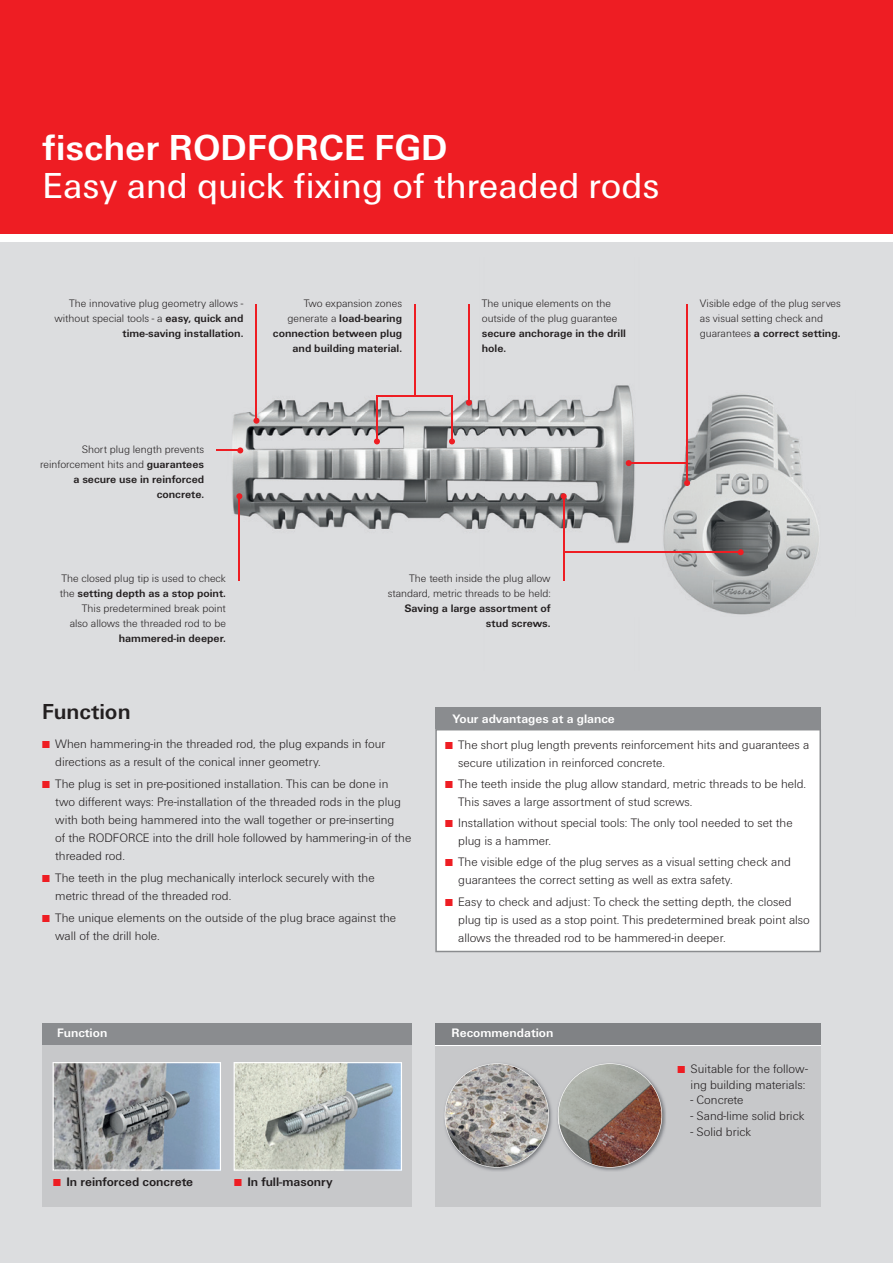
<style>
.page{position:relative;width:893px;height:1263px;background:#fff}
.page>*{position:absolute;margin:0;border:0;box-sizing:border-box;transform-origin:0 0}
.t1{font:37.5px "Fi We";color:#fff}
.t2{font:700 37.5px "Fi We";color:#fff}
.t3{font:700 22.5px "Fi We";color:#231f20}
.t4{font:300 12.75px/18px "Fi We";color:#231f20}
.t5{font:700 12.75px "Fi We";color:#fff}
.t6{font:700 12.75px "Fi We";color:#231f20}
.t7{font:300 11.25px/15px "Fi We";color:#231f20;text-align:right}
.t8{font:700 11.25px/15px "Fi We";color:#231f20;text-align:right}
.s1{font-weight:700}
.s2{font-weight:300}
.s3{font-weight:400;font-size:10.5px;color:#ee1d23}
</style>
<div class="page">
<div style="left:0;top:242px;width:893px;height:1021px;background:#dcdddf"></div>
<div style="left:0;top:0;width:893px;height:234px;background:#ee1d23"></div>
<div style="left:435px;top:729px;width:386px;height:223px;background:#fff"></div>
<div style="left:435px;top:708px;width:386px;height:21px;background:#8a8c8f"></div>
<hr style="left:43px;top:1044px;width:369px;height:2px;background:#fff">
<div style="left:43px;top:1023px;width:369px;height:21px;background:#8a8c8f"></div>
<div style="left:435px;top:1045px;width:386px;height:162px;background:#c7c8ca"></div>
<hr style="left:435px;top:1044px;width:386px;height:1px;background:#fff">
<div style="left:435px;top:1023px;width:386px;height:21px;background:#808285"></div>
<div style="left:42px;top:1045px;width:370px;height:162px;background:#c7c8ca"></div>
<img style="left:232px;top:304px;width:398px;height:277px">
<hr style="left:468px;top:304px;width:2px;height:99px;background:#ee1d23">
<svg style="left:466px;top:400px;width:6px;height:6px"></svg>
<img style="left:630px;top:391px;width:189px;height:224px">
<hr style="left:563px;top:551px;width:178px;height:2px;background:#ee1d23">
<svg style="left:738px;top:549px;width:6px;height:6px"></svg>
<hr style="left:563px;top:496px;width:1px;height:85px;background:#ee1d23">
<svg style="left:561px;top:493px;width:6px;height:6px"></svg>
<hr style="left:239px;top:496px;width:1px;height:85px;background:#ee1d23">
<svg style="left:236px;top:493px;width:6px;height:6px"></svg>
<svg style="left:216px;top:447px;width:27px;height:6px"></svg>
<hr style="left:256px;top:304px;width:1px;height:117px;background:#ee1d23">
<svg style="left:253px;top:418px;width:6px;height:6px"></svg>
<hr style="left:376px;top:395px;width:2px;height:46px;background:#ee1d23">
<svg style="left:374px;top:438px;width:6px;height:6px"></svg>
<hr style="left:451px;top:395px;width:2px;height:46px;background:#ee1d23">
<svg style="left:449px;top:438px;width:6px;height:6px"></svg>
<hr style="left:376px;top:395px;width:76px;height:1px;background:#ee1d23">
<hr style="left:414px;top:304px;width:1px;height:91px;background:#ee1d23">
<hr style="left:686px;top:304px;width:2px;height:179px;background:#ee1d23">
<svg style="left:684px;top:480px;width:6px;height:6px"></svg>
<hr style="left:629px;top:462px;width:58px;height:2px;background:#ee1d23">
<svg style="left:626px;top:460px;width:6px;height:6px"></svg>
<img style="left:444px;top:1100px;width:108px;height:71px">
<svg style="left:445px;top:1063px;width:104px;height:104px"></svg>
<img style="left:557px;top:1097px;width:109px;height:74px">
<svg style="left:558px;top:1063px;width:104px;height:104px"></svg>
<svg style="left:53px;top:1062px;width:168px;height:109px;background:#959ea7"></svg>
<svg style="left:234px;top:1062px;width:168px;height:109px"></svg>
<h1 class="t2" style="left:43px;top:126px;width:407px">fischer RODFORCE FGD</h1>
<h1 class="t1" style="left:43px;top:165px;width:618px">Easy and quick fixing of threaded rods</h1>
<p class="t7" style="left:54px;top:296px;width:190px">The innovative plug geometry allows - without special tools - a <span class="s1">easy, quick and time-saving installation.</span></p>
<p class="t8" style="left:273px;top:296px;width:131px"><span class="s2">Two expansion zones generate a</span> load-bearing connection between plug and building material.</p>
<p class="t7" style="left:700px;top:296px;width:142px;text-align:left">Visible edge of the plug serves as visual setting check and guarantees <span class="s1">a correct setting.</span></p>
<p class="t7" style="left:482px;top:296px;width:137px;text-align:left">The unique elements on the outside of the plug guarantee</p>
<p class="t8" style="left:482px;top:326px;width:146px;text-align:left">secure anchorage in the drill hole.</p>
<p class="t7" style="left:40px;top:442px;width:165px">Short plug length prevents reinforcement hits and <span class="s1">guarantees a secure use in reinforced concrete.</span></p>
<p class="t7" style="left:60px;top:571px;width:168px">The closed plug tip is used to check the <span class="s1">setting depth as a stop point.<br></span>This predetermined break point<br>also allows the threaded rod to be</p>
<p class="t8" style="left:119px;top:631px;width:109px">hammered-in deeper.</p>
<p class="t7" style="left:388px;top:571px;width:164px">The teeth inside the plug allow standard, metric threads to be held:</p>
<p class="t8" style="left:404px;top:601px;width:148px">Saving a large assortment of stud screws.</p>
<h2 class="t3" style="left:42px;top:699px;width:90px">Function</h2>
<p class="t4" style="left:55px;top:734px;width:332px;text-indent:-13px"><span class="s3">■</span> When hammering-in the threaded rod, the plug expands in four directions as a result of the conical inner geometry.</p>
<p class="t4" style="left:55px;top:775px;width:358px;text-indent:-13px"><span class="s3">■</span> The plug is set in pre-positioned installation. This can be done in two different ways: Pre-installation of the threaded rods in the plug with both being hammered into the wall together or pre-inserting<br>of the RODFORCE into the drill hole followed by hammering-in of the threaded rod.</p>
<p class="t4" style="left:55px;top:869px;width:321px;text-indent:-13px"><span class="s3">■</span> The teeth in the plug mechanically interlock securely with the metric thread of the threaded rod.</p>
<p class="t4" style="left:55px;top:909px;width:342px;text-indent:-13px"><span class="s3">■</span> The unique elements on the outside of the plug brace against the wall of the drill hole.</p>
<p class="t5" style="left:452px;top:712px;width:164px">Your advantages at a glance</p>
<p class="t4" style="left:458px;top:736px;width:353px;text-indent:-13px"><span class="s3">■</span> The short plug length prevents reinforcement hits and guarantees a secure utilization in reinforced concrete.</p>
<p class="t4" style="left:458px;top:775px;width:349px;text-indent:-13px"><span class="s3">■</span> The teeth inside the plug allow standard, metric threads to be held.<br>This saves a large assortment of stud screws.</p>
<p class="t4" style="left:458px;top:814px;width:336px;text-indent:-13px"><span class="s3">■</span> Installation without special tools: The only tool needed to set the plug is a hammer.</p>
<p class="t4" style="left:458px;top:853px;width:334px;text-indent:-13px"><span class="s3">■</span> The visible edge of the plug serves as a visual setting check and guarantees the correct setting as well as extra safety.</p>
<p class="t4" style="left:458px;top:892px;width:353px;text-indent:-13px"><span class="s3">■</span> Easy to check and adjust: To check the setting depth, the closed plug tip is used as a stop point. This predetermined break point also allows the threaded rod to be hammered-in deeper.</p>
<p class="t5" style="left:57px;top:1026px;width:52px">Function</p>
<p class="t5" style="left:451px;top:1026px;width:103px">Recommendation</p>
<p class="t6" style="left:54px;top:1174px;width:141px"><span class="s3">■</span> In reinforced concrete</p>
<p class="t6" style="left:235px;top:1174px;width:100px"><span class="s3">■</span> In full-masonry</p>
<p class="t4" style="left:678px;top:1060px;width:132px;line-height:15.9px;text-align:right"><span class="s3">■</span> Suitable for the follow&shy;ing building materials:</p>
<p class="t4" style="left:691px;top:1091px;width:54px">- Concrete</p>
<p class="t4" style="left:691px;top:1107px;width:115px">- Sand-lime solid brick</p>
<p class="t4" style="left:691px;top:1123px;width:62px">- Solid brick</p>
</div>
